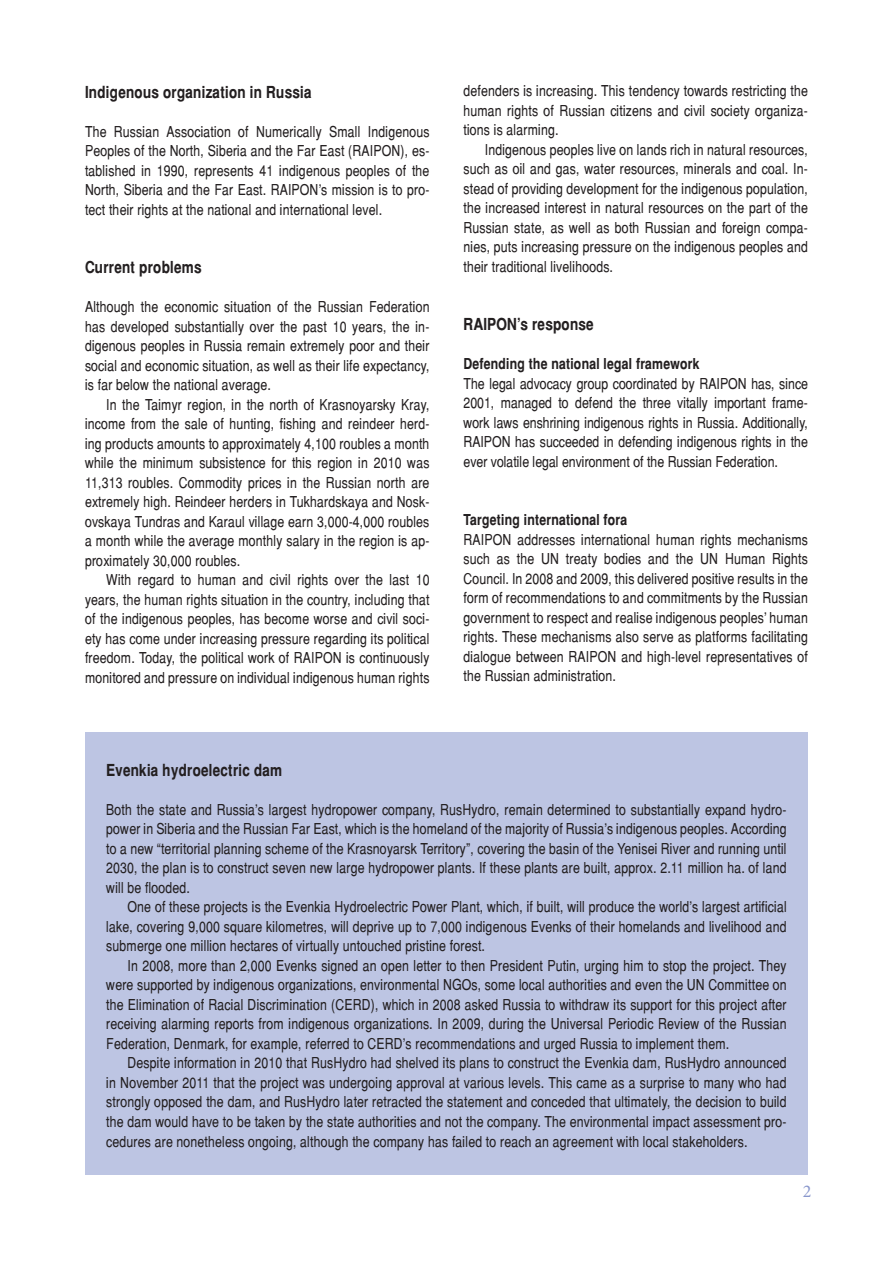
<style>
.page{position:relative;width:893px;height:1263px;background:#fff}
.page>*{position:absolute;margin:0;border:0;box-sizing:border-box;transform-origin:0 0}
.t1{font:18px "Minion Pro";color:#8997cc}
.G_2{font:700 16.5px "Switzerland Narrow";letter-spacing:.01em;color:#231f20}
.g_1{font:700 16.5px "Switzerland Narrow";letter-spacing:.01em;color:#231f20}
.g_a{font:15px/19.5px "Switzerland Narrow";letter-spacing:.01em;color:#231f20;text-align:justify}
.g_1-2{font:15px/19.5px "Switzerland Narrow";letter-spacing:.01em;color:#231f20;text-align:justify}
.PARRAFO_1{font:15px/19.5px "Switzerland Narrow";letter-spacing:.01em;color:#231f20;text-align:justify}
.G_2-2{font:700 15px "Switzerland Narrow";letter-spacing:.01em;color:#231f20}
.titulo_2{font:700 15px "Switzerland Narrow";letter-spacing:.01em;color:#231f20}
</style>
<div class="page">
<div style="left:85px;top:732px;width:723px;height:442px;background:#bdc5e3"></div>
<p class="G_2" style="left:85px;top:82px;width:228px">Indigenous organization in Russia</p>
<p class="g_a" style="left:85px;top:122px;width:346px">The Russian Association of Numerically Small Indigenous Peoples of the North, Siberia and the Far East (RAIPON), es&shy;tablished in 1990, represents 41 indigenous peoples of the North, Siberia and the Far East. RAIPON’s mission is to pro&shy;tect their rights at the national and international level.</p>
<p class="G_2" style="left:85px;top:258px;width:118px">Current problems</p>
<p class="g_a" style="left:85px;top:297px;width:346px">Although the economic situation of the Russian Federation has developed substantially over the past 10 years, the in&shy;digenous peoples in Russia remain extremely poor and their social and economic situation, as well as their life expectancy, is far below the national average.</p>
<p class="g_a" style="left:85px;top:395px;width:346px;text-indent:21px">In the Taimyr region, in the north of Krasnoyarsky Kray, income from the sale of hunting, fishing and reindeer herd&shy;ing products amounts to approximately 4,100 roubles a month while the minimum subsistence for this region in 2010 was 11,313 roubles. Commodity prices in the Russian north are extremely high. Reindeer herders in Tukhardskaya and Nosk&shy;ovskaya Tundras and Karaul village earn 3,000-4,000 roubles a month while the average monthly salary in the region is ap&shy;proximately 30,000 roubles.</p>
<p class="g_a" style="left:85px;top:570px;width:346px;text-indent:21px">With regard to human and civil rights over the last 10 years, the human rights situation in the country, including that of the indigenous peoples, has become worse and civil soci&shy;ety has come under increasing pressure regarding its political freedom. Today, the political work of RAIPON is continuously monitored and pressure on individual indigenous human rights</p>
<p class="g_a" style="left:463px;top:81px;width:346px">defenders is increasing. This tendency towards restricting the human rights of Russian citizens and civil society organiza&shy;tions is alarming.</p>
<p class="g_1-2" style="left:463px;top:140px;width:346px;text-indent:21px">Indigenous peoples live on lands rich in natural resources, such as oil and gas, water resources, minerals and coal. In&shy;stead of providing development for the indigenous population, the increased interest in natural resources on the part of the Russian state, as well as both Russian and foreign compa&shy;nies, puts increasing pressure on the indigenous peoples and their traditional livelihoods.</p>
<p class="g_1" style="left:463px;top:315px;width:132px">RAIPON’s response</p>
<p class="G_2-2" style="left:463px;top:355px;width:238px">Defending the national legal framework</p>
<p class="g_a" style="left:463px;top:374px;width:346px">The legal advocacy group coordinated by RAIPON has, since 2001, managed to defend the three vitally important frame&shy;work laws enshrining indigenous rights in Russia. Additionally, RAIPON has succeeded in defending indigenous rights in the ever volatile legal environment of the Russian Federation.</p>
<p class="titulo_2" style="left:463px;top:511px;width:165px">Targeting international fora</p>
<p class="PARRAFO_1" style="left:463px;top:530px;width:346px">RAIPON addresses international human rights mechanisms such as the UN treaty bodies and the UN Human Rights Council. In 2008 and 2009, this delivered positive results in the form of recommendations to and commitments by the Russian government to respect and realise indigenous peoples’ human rights. These mechanisms also serve as platforms facilitating dialogue between RAIPON and high-level representatives of the Russian administration.</p>
<p class="G_2" style="left:106px;top:760px;width:178px">Evenkia hydroelectric dam</p>
<p class="g_a" style="left:106px;top:800px;width:682px">Both the state and Russia’s largest hydropower company, RusHydro, remain determined to substantially expand hydro&shy;power in Siberia and the Russian Far East, which is the homeland of the majority of Russia’s indigenous peoples. According to a new “territorial planning scheme of the Krasnoyarsk Territory”, covering the basin of the Yenisei River and running until 2030, the plan is to construct seven new large hydropower plants. If these plants are built, approx. 2.11 million ha. of land will be flooded.</p>
<p class="g_1-2" style="left:106px;top:897px;width:682px;text-indent:21px">One of these projects is the Evenkia Hydroelectric Power Plant, which, if built, will produce the world’s largest artificial lake, covering 9,000 square kilometres, will deprive up to 7,000 indigenous Evenks of their homelands and livelihood and submerge one million hectares of virtually untouched pristine forest.</p>
<p class="g_1-2" style="left:106px;top:956px;width:682px;text-indent:21px">In 2008, more than 2,000 Evenks signed an open letter to then President Putin, urging him to stop the project. They were supported by indigenous organizations, environmental NGOs, some local authorities and even the UN Committee on the Elimination of Racial Discrimination (CERD), which in 2008 asked Russia to withdraw its support for this project after receiving alarming reports from indigenous organizations. In 2009, during the Universal Periodic Review of the Russian Federation, Denmark, for example, referred to CERD’s recommendations and urged Russia to implement them.</p>
<p class="g_1-2" style="left:106px;top:1053px;width:682px;text-indent:21px">Despite information in 2010 that RusHydro had shelved its plans to construct the Evenkia dam, RusHydro announced in November 2011 that the project was undergoing approval at various levels. This came as a surprise to many who had strongly opposed the dam, and RusHydro later retracted the statement and conceded that ultimately, the decision to build the dam would have to be taken by the state authorities and not the company. The environmental impact assessment pro&shy;cedures are nonetheless ongoing, although the company has failed to reach an agreement with local stakeholders.</p>
<p class="t1" style="left:803px;top:1179px;width:10px">2</p>
</div>
